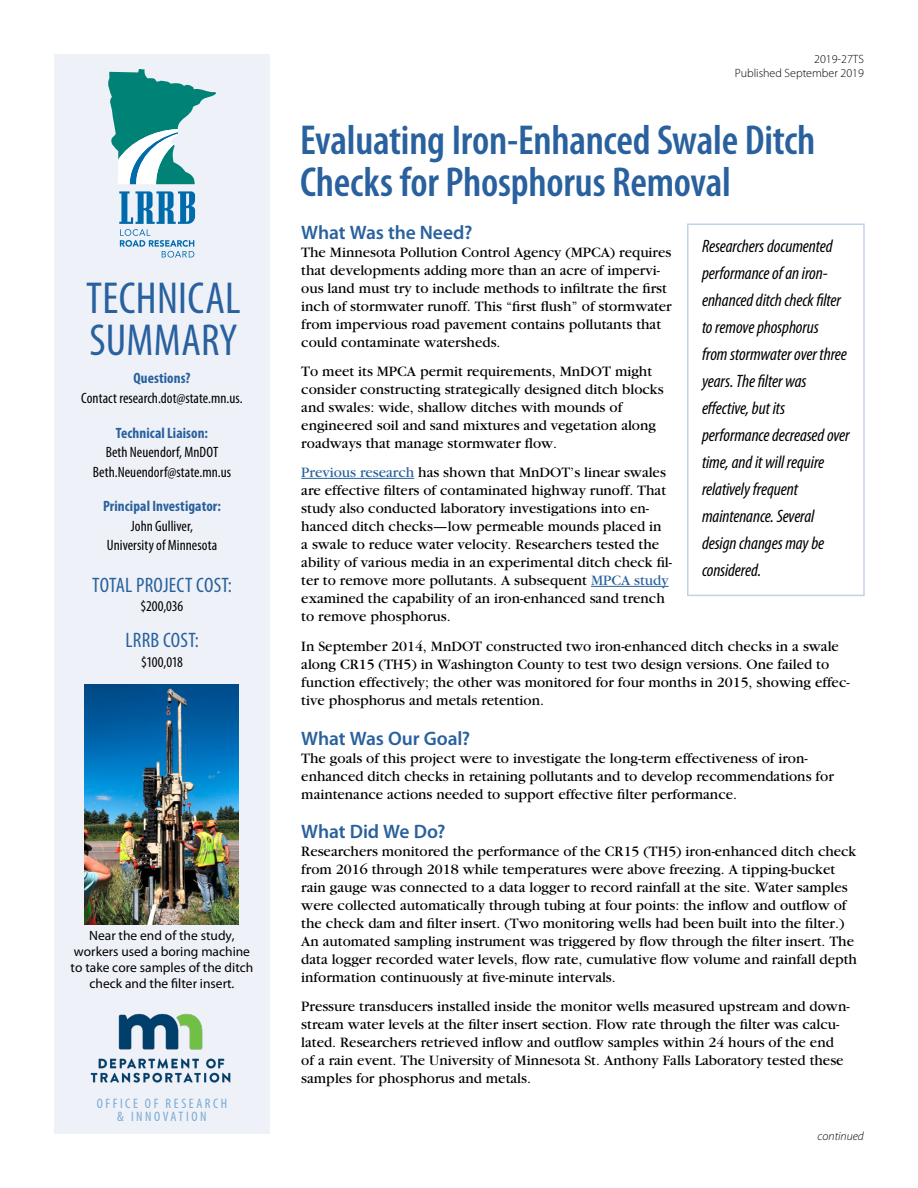
<style>
.page{position:relative;width:918px;height:1188px;background:#fff}
.page>*{position:absolute;margin:0;border:0;box-sizing:border-box;transform-origin:0 0}
.H2_-_centered{font:condensed 45px/42px "Myriad Pro";letter-spacing:.005em;color:#29619e}
.t1{font:600 condensed 42px/42px "Myriad Pro";letter-spacing:-.005em;color:#29619e}
.H2_-_centered-2{font:condensed 21px "Myriad Pro";letter-spacing:.01em;color:#29619e}
.t2{font:600 19.5px "Myriad Pro";letter-spacing:-.005em;color:#29619e}
.paragraph_-_quote{font:italic condensed 18px/27px "Myriad Pro";letter-spacing:-.005em;color:#000}
.paragraph{font:15px/18px "Garamond";color:#000}
.Body_Copy{font:15px/18px "Garamond";color:#000}
.Project_cost_figure{font:condensed 15px/19.5px "Myriad Pro";letter-spacing:.005em;color:#000;text-align:center}
.paragraph_-_sidebar{font:condensed 15px "Myriad Pro";color:#000}
.t3{font:700 condensed 15px "Myriad Pro";letter-spacing:.005em;color:#29619e}
.t4{font:condensed 13.8px/13.8px "Myriad Pro";letter-spacing:.185em;color:#7baad4;text-align:center}
.paragraph_-_sidebar-2{font:13.5px/16.2px "Myriad Pro";color:#000;text-align:center}
.TS_number_and_pub_da{font:300 12px/13.5px "Myriad Pro";color:#000;text-align:right}
.t5{font:italic 300 12px "Myriad Pro";color:#000}
.s1{color:#29619e}
</style>
<div class="page">
<div style="left:54px;top:54px;width:216px;height:1080px;background:#eef1f8"></div>
<img style="left:85px;top:685px;width:153px;height:240px">
<svg style="left:108px;top:69px;width:108px;height:115px"></svg>
<svg style="left:119px;top:191px;width:76px;height:67px"></svg>
<img style="left:90px;top:1013px;width:141px;height:70px">
<hr style="left:301px;top:478px;width:113px;height:1px;background:#29619e">
<hr style="left:591px;top:586px;width:78px;height:1px;background:#29619e">
<div style="left:687px;top:224px;width:178px;height:372px;border:2px solid #c2d2e9"></div>
<h2 class="H2_-_centered" style="left:86px;top:276px;width:156px">TECHNICAL<br>SUMMARY</h2>
<h3 class="t3" style="left:133px;top:369px;width:59px">Questions?</h3>
<p class="paragraph_-_sidebar" style="left:81px;top:389px;width:163px">Contact research.dot@state.mn.us.</p>
<h3 class="t3" style="left:116px;top:423px;width:94px">Technical Liaison:</h3>
<p class="Project_cost_figure" style="left:106px;top:442px;width:114px">Beth Neuendorf, MnDOT</p>
<p class="paragraph_-_sidebar" style="left:93px;top:463px;width:140px">Beth.Neuendorf@state.mn.us</p>
<h3 class="t3" style="left:103px;top:497px;width:119px">Principal Investigator:</h3>
<p class="Project_cost_figure" style="left:107px;top:516px;width:112px">John Gulliver,<br>University of Minnesota</p>
<h2 class="H2_-_centered-2" style="left:92px;top:572px;width:141px">TOTAL PROJECT COST:</h2>
<p class="Project_cost_figure" style="left:141px;top:596px;width:44px">$200,036</p>
<h3 class="H2_-_centered-2" style="left:125px;top:628px;width:75px">LRRB COST:</h3>
<p class="Project_cost_figure" style="left:141px;top:652px;width:43px">$100,018</p>
<p class="paragraph_-_sidebar-2" style="left:71px;top:927px;width:184px">Near the end of the study, workers used a boring machine to take core samples of the ditch check and the filter insert.</p>
<p class="t4" style="left:97px;top:1096px;width:132px">OFFICE OF RESEARCH &amp; INNOVATION</p>
<p class="TS_number_and_pub_da" style="left:735px;top:52px;width:131px">2019-27TS<br>Published September 2019</p>
<h1 class="t1" style="left:300px;top:120px;width:517px">Evaluating Iron-Enhanced Swale Ditch<br>Checks for Phosphorus Removal</h1>
<p class="paragraph_-_quote" style="left:702px;top:232px;width:149px">Researchers documented performance of an iron&shy;enhanced ditch check filter to remove phosphorus<br>from stormwater over three years. The filter was effective, but its performance decreased over time, and it will require relatively frequent maintenance. Several design changes may be considered.</p>
<h2 class="t2" style="left:301px;top:220px;width:173px">What Was the Need?</h2>
<p class="paragraph" style="left:301px;top:244px;width:372px">The Minnesota Pollution Control Agency (MPCA) requires that developments adding more than an acre of impervi&shy;ous land must try to include methods to infiltrate the first inch of stormwater runoff. This “first flush” of stormwater from impervious road pavement contains pollutants that could contaminate watersheds.</p>
<p class="paragraph" style="left:301px;top:363px;width:364px">To meet its MPCA permit requirements, MnDOT might consider constructing strategically designed ditch blocks and swales: wide, shallow ditches with mounds of engineered soil and sand mixtures and vegetation along roadways that manage stormwater flow.</p>
<p class="paragraph" style="left:301px;top:463px;width:372px"><span class="s1">Previous research</span> has shown that MnDOT’s linear swales are effective filters of contaminated highway runoff. That study also conducted laboratory investigations into en&shy;hanced ditch checks—low permeable mounds placed in<br>a swale to reduce water velocity. Researchers tested the ability of various media in an experimental ditch check fil&shy;ter to remove more pollutants. A subsequent <span class="s1">MPCA study </span>examined the capability of an iron-enhanced sand trench to remove phosphorus.</p>
<p class="Body_Copy" style="left:301px;top:638px;width:550px">In September 2014, MnDOT constructed two iron-enhanced ditch checks in a swale along CR15 (TH5) in Washington County to test two design versions. One failed to function effectively; the other was monitored for four months in 2015, showing effec&shy;tive phosphorus and metals retention.</p>
<h2 class="t2" style="left:301px;top:726px;width:171px">What Was Our Goal?</h2>
<p class="paragraph" style="left:301px;top:749px;width:534px">The goals of this project were to investigate the long-term effectiveness of iron&shy;enhanced ditch checks in retaining pollutants and to develop recommendations for maintenance actions needed to support effective filter performance.</p>
<h2 class="t2" style="left:301px;top:819px;width:146px">What Did We Do?</h2>
<p class="paragraph" style="left:301px;top:843px;width:557px">Researchers monitored the performance of the CR15 (TH5) iron-enhanced ditch check from 2016 through 2018 while temperatures were above freezing. A tipping-bucket rain gauge was connected to a data logger to record rainfall at the site. Water samples were collected automatically through tubing at four points: the inflow and outflow of the check dam and filter insert. (Two monitoring wells had been built into the filter.)<br>An automated sampling instrument was triggered by flow through the filter insert. The data logger recorded water levels, flow rate, cumulative flow volume and rainfall depth information continuously at five-minute intervals.</p>
<p class="paragraph" style="left:301px;top:998px;width:550px">Pressure transducers installed inside the monitor wells measured upstream and down&shy;stream water levels at the filter insert section. Flow rate through the filter was calcu&shy;lated. Researchers retrieved inflow and outflow samples within 24 hours of the end of a rain event. The University of Minnesota St. Anthony Falls Laboratory tested these samples for phosphorus and metals.</p>
<p class="t5" style="left:818px;top:1129px;width:48px">continued</p>
</div>
